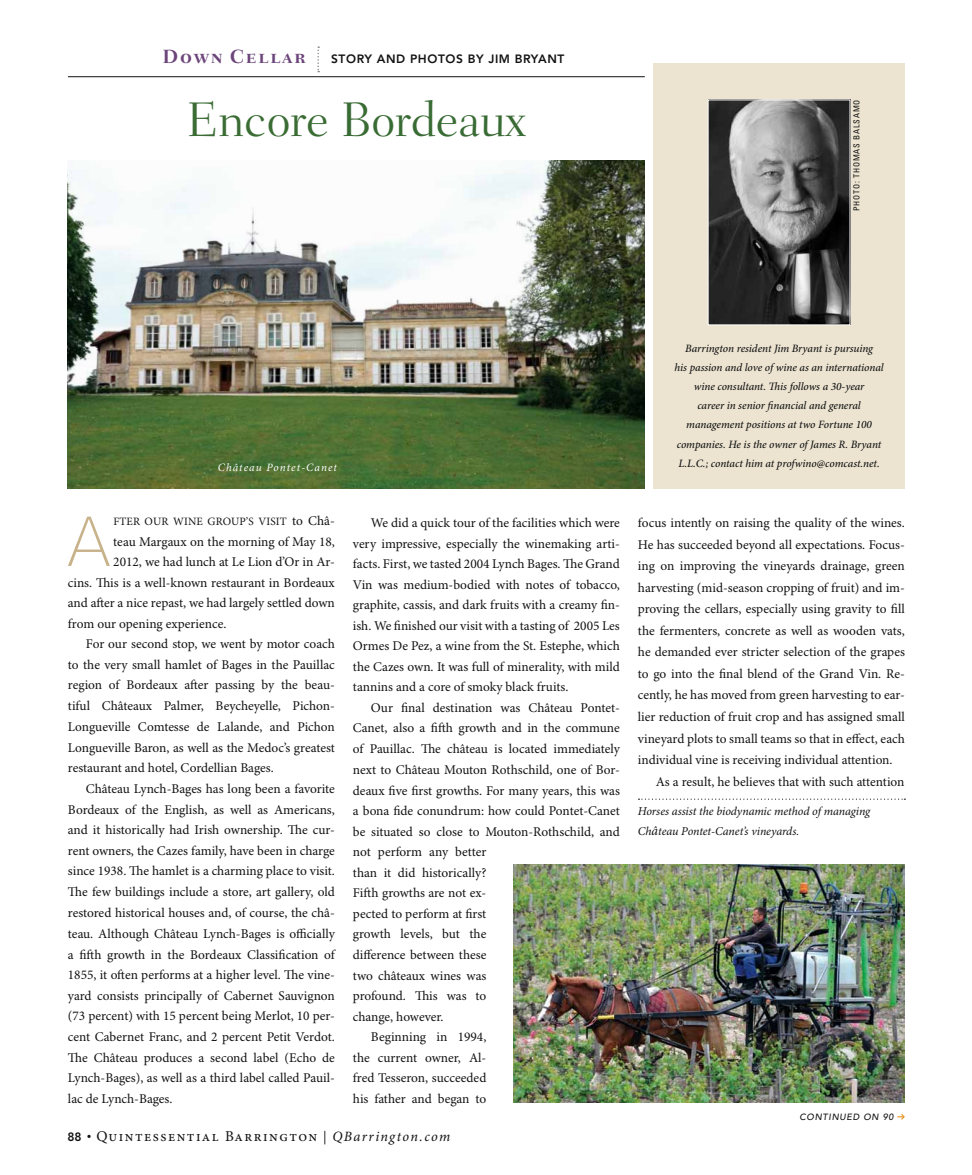
<style>
.page{position:relative;width:972px;height:1175px;background:#fff}
.page>*{position:absolute;margin:0;border:0;box-sizing:border-box;transform-origin:0 0}
.t1{font:300 49.5px "Fairfield LT Std";letter-spacing:-.01em;color:#396b34}
.t2{font:700 19.5px "Fairfield LT Std";letter-spacing:.1em;color:#6c457b}
.t3{font:15px "Minion Pro";letter-spacing:.1em;color:#121212}
.t4{font:13.35px/20.5px "Minion Pro";color:#121212;text-align:justify}
.t5{font:italic 12px/20.7px "Minion Pro";letter-spacing:-.005em;color:#121212}
.t6{font:800 12px "Avenir LT Std";letter-spacing:.05em;color:#121212}
.t7{font:italic 500 11.25px/19.2px "Minion Pro";letter-spacing:-.005em;color:#121212;text-align:center}
.t8{font:11.25px "Minion Pro";letter-spacing:.01em;color:#121212}
.t9{font:italic 11.25px "Minion Pro";letter-spacing:.09em;color:#fff}
.t10{font:italic 500 9px "Avenir LT Std";letter-spacing:.08em;color:#121212}
.t11{font:condensed 8.25px "Univers LT Std";letter-spacing:.1em;color:#121212}
.s1{color:#3a6c34}
.s2{font-size:13.35px}
.s3{font-family:"Avenir LT Std";font-weight:800;font-size:12px}
.s4{font-size:12px}
.s5{font-size:13.5px}
.s6{font-style:italic;font-size:14.25px}
</style>
<div class="page">
<svg style="left:68px;top:516px;width:42px;height:50px"></svg>
<svg style="left:317px;top:46px;width:2px;height:26px"></svg>
<hr style="left:68px;top:76px;width:577px;height:1px;background:#121212">
<svg style="left:638px;top:798px;width:267px;height:1px"></svg>
<div style="left:653px;top:63px;width:252px;height:425px;background:#ece4d1"></div>
<img style="left:710px;top:101px;width:138px;height:222px">
<img style="left:513px;top:864px;width:392px;height:238px">
<img style="left:68px;top:160px;width:577px;height:328px">
<svg style="left:897px;top:1114px;width:8px;height:5px"></svg>
<h2 class="t2" style="left:162px;top:45px;width:145px">Down Cellar</h2>
<p class="t6" style="left:331px;top:52px;width:235px">STORY AND PHOTOS BY JIM BRYANT</p>
<h1 class="t1" style="left:187px;top:91px;width:341px"><span class="s1">Encore</span> Bordeaux</h1>
<p class="t11" style="left:851px;top:211px;width:113px;rotate:-90deg">Photo: Thomas Balsamo</p>
<p class="t9" style="left:218px;top:460px;width:121px">Château Pontet-Canet</p>
<p class="t7" style="left:674px;top:339px;width:211px">Barrington resident Jim Bryant is pursuing<br>his passion and love of wine as an international wine consultant. This follows a 30-year<br>career in senior financial and general management positions at two Fortune 100 companies. He is the owner of James R. Bryant L.L.C.; contact him at profwino@comcast.net.</p>
<p class="t8" style="left:113px;top:515px;width:223px">fter our wine group’s visit <span class="s2">to Châ-</span></p>
<p class="t4" style="left:113px;top:531px;width:223px">teau Margaux on the morning of May 18,</p>
<p class="t4" style="left:113px;top:552px;width:223px">2012, we had lunch at Le Lion d’Or in Ar-</p>
<p class="t4" style="left:68px;top:572px;width:269px">cins. This is a well-known restaurant in Bordeaux</p>
<p class="t4" style="left:68px;top:593px;width:268px">and after a nice repast, we had largely settled down</p>
<p class="t4" style="left:68px;top:613px;width:160px">from our opening experience.</p>
<p class="t4" style="left:86px;top:634px;width:250px">For our second stop, we went by motor coach</p>
<p class="t4" style="left:68px;top:655px;width:268px">to the very small hamlet of Bages in the Pauillac</p>
<p class="t4" style="left:68px;top:675px;width:268px">region of Bordeaux after passing by the beau-</p>
<p class="t4" style="left:68px;top:696px;width:269px">tiful Châteaux Palmer, Beycheyelle, Pichon-</p>
<p class="t4" style="left:68px;top:717px;width:268px">Longueville Comtesse de Lalande, and Pichon</p>
<p class="t4" style="left:68px;top:737px;width:269px">Longueville Baron, as well as the Medoc’s greatest</p>
<p class="t4" style="left:68px;top:758px;width:207px">restaurant and hotel, Cordellian Bages.</p>
<p class="t4" style="left:86px;top:779px;width:251px">Château Lynch-Bages has long been a favorite</p>
<p class="t4" style="left:68px;top:799px;width:269px">Bordeaux of the English, as well as Americans,</p>
<p class="t4" style="left:68px;top:820px;width:268px">and it historically had Irish ownership. The cur-</p>
<p class="t4" style="left:68px;top:840px;width:269px">rent owners, the Cazes family, have been in charge</p>
<p class="t4" style="left:68px;top:861px;width:269px">since 1938. The hamlet is a charming place to visit.</p>
<p class="t4" style="left:68px;top:882px;width:268px">The few buildings include a store, art gallery, old</p>
<p class="t4" style="left:68px;top:903px;width:268px">restored historical houses and, of course, the châ-</p>
<p class="t4" style="left:68px;top:924px;width:269px">teau. Although Château Lynch-Bages is officially</p>
<p class="t4" style="left:68px;top:944px;width:270px">a fifth growth in the Bordeaux Classification of</p>
<p class="t4" style="left:68px;top:965px;width:269px">1855, it often performs at a higher level. The vine-</p>
<p class="t4" style="left:68px;top:985px;width:268px">yard consists principally of Cabernet Sauvignon</p>
<p class="t4" style="left:68px;top:1006px;width:268px">(73 percent) with 15 percent being Merlot, 10 per-</p>
<p class="t4" style="left:68px;top:1026px;width:268px">cent Cabernet Franc, and 2 percent Petit Verdot.</p>
<p class="t4" style="left:68px;top:1047px;width:268px">The Château produces a second label (Echo de</p>
<p class="t4" style="left:68px;top:1068px;width:268px">Lynch-Bages), as well as a third label called Pauil-</p>
<p class="t4" style="left:68px;top:1088px;width:106px">lac de Lynch-Bages.</p>
<p class="t4" style="left:353px;top:513px;width:269px;text-indent:18px">We did a quick tour of the facilities which were very impressive, especially the winemaking arti&shy;facts. First, we tasted 2004 Lynch Bages. The Grand Vin was medium-bodied with notes of tobacco, graphite, cassis, and dark fruits with a creamy fin&shy;ish. We finished our visit with a tasting of 2005 Les Ormes De Pez, a wine from the St. Estephe, which the Cazes own. It was full of minerality, with mild tannins and a core of smoky black fruits.</p>
<p class="t4" style="left:371px;top:698px;width:251px">Our final destination was Château Pontet-</p>
<p class="t4" style="left:353px;top:718px;width:268px">Canet, also a fifth growth and in the commune</p>
<p class="t4" style="left:353px;top:739px;width:269px">of Pauillac. The château is located immediately</p>
<p class="t4" style="left:353px;top:760px;width:268px">next to Château Mouton Rothschild, one of Bor-</p>
<p class="t4" style="left:353px;top:781px;width:269px">deaux five first growths. For many years, this was</p>
<p class="t4" style="left:353px;top:801px;width:268px">a bona fide conundrum: how could Pontet-Canet</p>
<p class="t4" style="left:353px;top:822px;width:268px">be situated so close to Mouton-Rothschild, and</p>
<p class="t4" style="left:353px;top:842px;width:135px">not perform any better</p>
<p class="t4" style="left:353px;top:863px;width:135px">than it did historically?</p>
<p class="t4" style="left:353px;top:883px;width:135px">Fifth growths are not ex-</p>
<p class="t4" style="left:353px;top:904px;width:135px">pected to perform at first</p>
<p class="t4" style="left:353px;top:924px;width:135px">growth levels, but the</p>
<p class="t4" style="left:353px;top:945px;width:135px">difference between these</p>
<p class="t4" style="left:353px;top:965px;width:135px">two châteaux wines was</p>
<p class="t4" style="left:353px;top:986px;width:135px">profound. This was to</p>
<p class="t4" style="left:353px;top:1006px;width:92px">change, however.</p>
<p class="t4" style="left:371px;top:1027px;width:117px">Beginning in 1994,</p>
<p class="t4" style="left:353px;top:1047px;width:135px">the current owner, Al-</p>
<p class="t4" style="left:353px;top:1068px;width:135px">fred Tesseron, succeeded</p>
<p class="t4" style="left:353px;top:1088px;width:135px">his father and began to</p>
<p class="t3" style="left:68px;top:1126px;width:384px"><span class="s3">88</span> <span class="s4">•</span> Quintessential Barrington <span class="s5">|</span> <span class="s6">QBarrington.com</span></p>
<p class="t4" style="left:638px;top:513px;width:268px">focus intently on raising the quality of the wines.</p>
<p class="t4" style="left:638px;top:534px;width:268px">He has succeeded beyond all expectations. Focus-</p>
<p class="t4" style="left:638px;top:556px;width:268px">ing on improving the vineyards drainage, green</p>
<p class="t4" style="left:638px;top:577px;width:269px">harvesting (mid-season cropping of fruit) and im-</p>
<p class="t4" style="left:638px;top:599px;width:268px">proving the cellars, especially using gravity to fill</p>
<p class="t4" style="left:638px;top:620px;width:269px">the fermenters, concrete as well as wooden vats,</p>
<p class="t4" style="left:638px;top:642px;width:269px">he demanded ever stricter selection of the grapes</p>
<p class="t4" style="left:638px;top:664px;width:268px">to go into the final blend of the Grand Vin. Re-</p>
<p class="t4" style="left:638px;top:685px;width:268px">cently, he has moved from green harvesting to ear-</p>
<p class="t4" style="left:638px;top:707px;width:269px">lier reduction of fruit crop and has assigned small</p>
<p class="t4" style="left:638px;top:728px;width:269px">vineyard plots to small teams so that in effect, each</p>
<p class="t4" style="left:638px;top:750px;width:256px">individual vine is receiving individual attention.</p>
<p class="t4" style="left:656px;top:771px;width:250px">As a result, he believes that with such attention</p>
<p class="t5" style="left:638px;top:801px;width:234px">Horses assist the biodynamic method of managing<br>Ch<span class="s2">â</span>teau Pontet-Canet’s vineyards.</p>
<p class="t10" style="left:799px;top:1111px;width:96px">CONTINUED ON 90</p>
</div>
